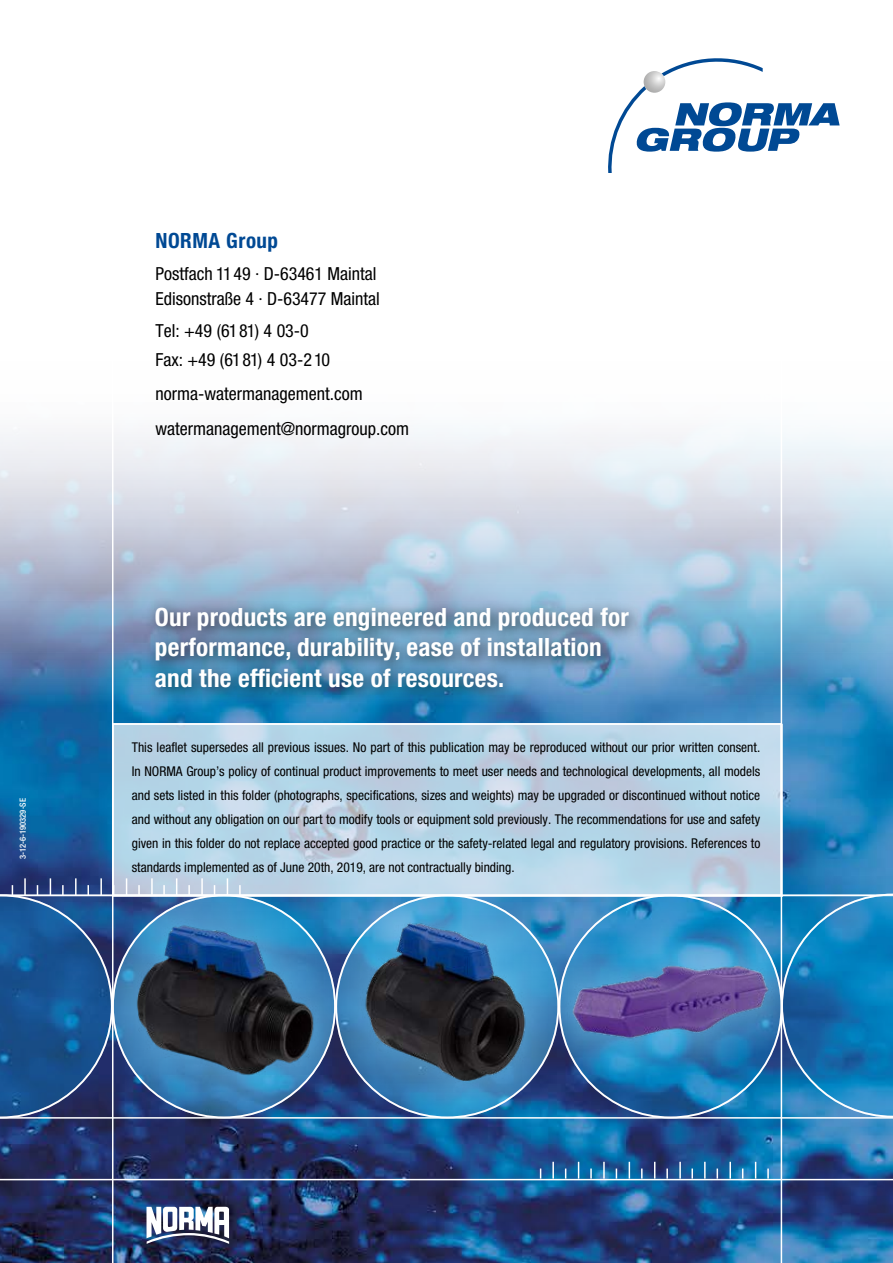
<style>
.page{position:relative;width:893px;height:1263px;background:#fff}
.page>*{position:absolute;margin:0;border:0;box-sizing:border-box;transform-origin:0 0}
.t1{font:700 condensed 25.2px/30.3px "Helvetica Neue LTW1 G";letter-spacing:.01em;color:#fff}
.t2{font:700 condensed 21px "Helvetica Neue LT Pro";letter-spacing:.025em;color:#004994}
.t3{font:condensed 18px/25.5px "Helvetica Neue LT Std";color:#000}
.t4{font:condensed 13.5px/24px "Helvetica Neue LT Std";color:#000;text-align:justify}
.t5{font:500 condensed 8.55px "Helvetica Neue LT Std";color:#fff}
</style>
<div class="page">
<img style="left:0;top:432px;width:893px;height:831px">
<svg style="left:146px;top:1207px;width:83px;height:37px"></svg>
<hr style="left:0;top:1117px;width:893px;height:1px;background:#fff">
<hr style="left:0;top:1179px;width:893px;height:1px;background:#fff">
<svg style="left:590px;top:1168px;width:2px;height:10px"></svg>
<svg style="left:641px;top:1168px;width:2px;height:10px"></svg>
<svg style="left:666px;top:1168px;width:2px;height:10px"></svg>
<svg style="left:552px;top:1162px;width:2px;height:16px"></svg>
<svg style="left:578px;top:1162px;width:1px;height:16px"></svg>
<svg style="left:603px;top:1162px;width:2px;height:16px"></svg>
<svg style="left:629px;top:1162px;width:1px;height:16px"></svg>
<svg style="left:654px;top:1162px;width:1px;height:16px"></svg>
<svg style="left:679px;top:1162px;width:2px;height:16px"></svg>
<svg style="left:691px;top:1168px;width:2px;height:10px"></svg>
<svg style="left:767px;top:1168px;width:2px;height:10px"></svg>
<svg style="left:704px;top:1162px;width:2px;height:16px"></svg>
<svg style="left:729px;top:1162px;width:2px;height:16px"></svg>
<svg style="left:755px;top:1162px;width:1px;height:16px"></svg>
<hr style="left:112px;top:90px;width:1px;height:1173px;background:#fff">
<div style="left:145px;top:596px;width:501px;height:107px;background:#000;opacity:.75"></div>
<hr style="left:781px;top:141px;width:1px;height:1122px;background:#fff">
<svg style="left:115px;top:726px;width:664px;height:167px;background:#b9d3e5"></svg>
<div style="left:112px;top:723px;width:670px;height:173px;border:2px solid #fff"></div>
<svg style="left:608px;top:58px;width:232px;height:115px"></svg>
<svg style="left:559px;top:895px;width:222px;height:222px;background:#297ab3"></svg>
<svg style="left:559px;top:919px;width:222px;height:4px"></svg>
<img style="left:559px;top:923px;width:222px;height:162px">
<svg style="left:336px;top:895px;width:222px;height:222px;background:#3f87bb"></svg>
<img style="left:336px;top:915px;width:222px;height:178px">
<svg style="left:114px;top:895px;width:221px;height:222px;background:#3b6da1"></svg>
<img style="left:114px;top:911px;width:221px;height:181px">
<svg style="left:0;top:878px;width:114px;height:240px;background:#21548f"></svg>
<svg style="left:781px;top:894px;width:112px;height:223px;background:#1e7fba"></svg>
<p class="t5" style="left:18px;top:859px;width:63px;rotate:-90deg">3-12-6-190329-SE</p>
<h2 class="t2" style="left:155px;top:228px;width:124px">NORMA Group</h2>
<h3 class="t3" style="left:155px;top:261px;width:226px">Postfach 1149 · D-63461 Maintal<br>Edisonstraße 4 · D-63477 Maintal</h3>
<h3 class="t3" style="left:155px;top:317px;width:176px;line-height:28.3px">Tel: +49 (6181) 4 03-0<br>Fax: +49 (6181) 4 03-210</h3>
<h3 class="t3" style="left:155px;top:376px;width:255px;line-height:34.7px">norma-watermanagement.com watermanagement@normagroup.com</h3>
<h1 class="t1" style="left:155px;top:602px;width:475px">Our products are engineered and produced for performance, durability, ease of installation and the efficient use of resources.</h1>
<p class="t4" style="left:132px;top:735px;width:630px">This leaflet supersedes all previous issues. No part of this publication may be reproduced without our prior written consent.<br>In NORMA Group’s policy of continual product improvements to meet user needs and technological developments, all models and sets listed in this folder (photographs, specifications, sizes and weights) may be upgraded or discontinued without notice and without any obligation on our part to modify tools or equipment sold previously. The recommendations for use and safety given in this folder do not replace accepted good practice or the safety-related legal and regulatory provisions. References to standards implemented as of June 20th, 2019, are not contractually binding.</p>
</div>
